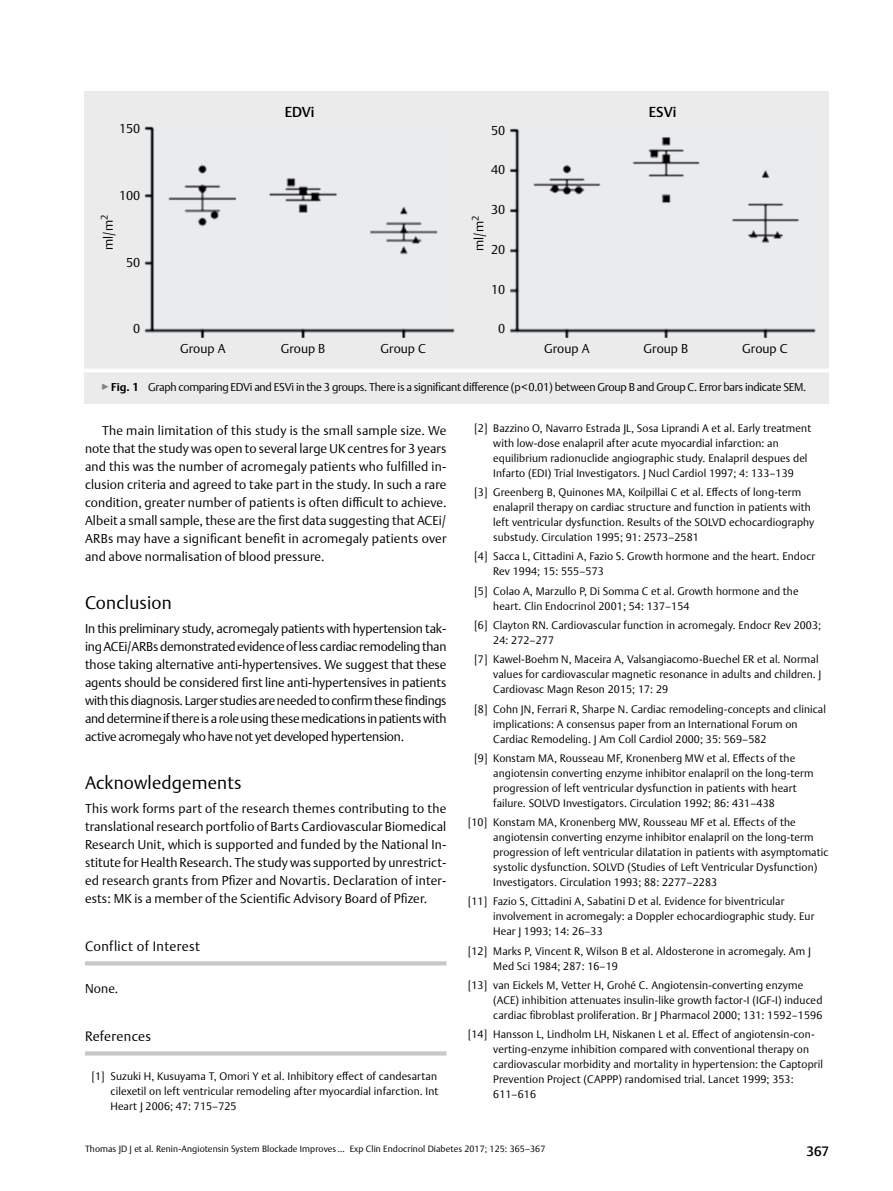
<style>
.page{position:relative;width:893px;height:1191px;background:#fff}
.page>*{position:absolute;margin:0;border:0;box-sizing:border-box;transform-origin:0 0}
.t1{font:300 18px "Thieme Argo 2011";letter-spacing:.01em;color:#000}
.t2{font:500 14.25px "Thieme Argo 2011";letter-spacing:.005em;color:#000}
.t3{font:300 13.5px "Thieme Argo 2011";letter-spacing:.025em;color:#000}
.t4{font:500 13.5px "Thieme Argo 2011";color:#000}
.t5{font:300 12.75px/18px "Thieme Argo 2011";color:#000;text-align:justify}
.t6{font:300 11.25px "Thieme Argo 2011";letter-spacing:-.025em;color:#000}
.t7{font:300 10.8px/15px "Thieme Argo 2011";letter-spacing:.01em;color:#000}
.t8{font:300 9px "Thieme Argo 2011";letter-spacing:.01em;color:#000}
.s1{color:#808285}
.s2{font-weight:700}
</style>
<div class="page">
<svg style="left:85px;top:961px;width:361px;height:4px"></svg>
<svg style="left:85px;top:1051px;width:361px;height:4px"></svg>
<div style="left:84px;top:92px;width:744px;height:277px;background:#ebebec"></div>
<img style="left:145px;top:127px;width:309px;height:211px">
<img style="left:509px;top:128px;width:307px;height:210px">
<div style="left:84px;top:369px;width:745px;height:34px;background:#ebebec"></div>
<hr style="left:84px;top:369px;width:745px;height:3px;background:#fff">
<h2 class="t2" style="left:285px;top:102px;width:31px">EDVi</h2>
<h2 class="t2" style="left:649px;top:102px;width:29px">ESVi</h2>
<p class="t5" style="left:119px;top:120px;width:23px">150</p>
<p class="t5" style="left:491px;top:121px;width:16px">50</p>
<p class="t5" style="left:491px;top:161px;width:16px">40</p>
<p class="t5" style="left:491px;top:200px;width:16px">30</p>
<p class="t5" style="left:491px;top:240px;width:16px">20</p>
<p class="t5" style="left:491px;top:280px;width:16px">10</p>
<p class="t5" style="left:498px;top:320px;width:9px">0</p>
<p class="t5" style="left:119px;top:186px;width:23px">100</p>
<p class="t5" style="left:99px;top:250px;width:37px;rotate:-90deg">ml/m<sup>2</sup></p>
<p class="t5" style="left:470px;top:251px;width:37px;rotate:-90deg">ml/m<sup>2</sup></p>
<p class="t5" style="left:126px;top:253px;width:16px">50</p>
<p class="t5" style="left:133px;top:320px;width:9px">0</p>
<p class="t5" style="left:381px;top:339px;width:47px">Group C</p>
<p class="t5" style="left:544px;top:339px;width:47px">Group A</p>
<p class="t5" style="left:644px;top:339px;width:46px">Group B</p>
<p class="t5" style="left:742px;top:339px;width:47px">Group C</p>
<p class="t6" style="left:101px;top:379px;width:706px"><span class="s1">▶</span><span class="s2">Fig. 1</span> Graph comparing EDVi and ESVi in the 3 groups. There is a significant difference (p&lt;0.01) between Group B and Group C. Error bars indicate SEM.</p>
<p class="t5" style="left:180px;top:339px;width:47px">Group A</p>
<p class="t5" style="left:281px;top:339px;width:46px">Group B</p>
<p class="t5" style="left:85px;top:421px;width:363px;text-indent:17px">The main limitation of this study is the small sample size. We note that the study was open to several large UK centres for 3 years and this was the number of acromegaly patients who fulfilled in&shy;clusion criteria and agreed to take part in the study. In such a rare condition, greater number of patients is often difficult to achieve.<br>Albeit a small sample, these are the first data suggesting that ACEi/ ARBs may have a significant benefit in acromegaly patients over and above normalisation of blood pressure.</p>
<h1 class="t1" style="left:85px;top:590px;width:88px">Conclusion</h1>
<p class="t5" style="left:85px;top:619px;width:363px">In this preliminary study, acromegaly patients with hypertension tak&shy;ing ACEi/ARBs demonstrated evidence of less cardiac remodeling than those taking alternative anti-hypertensives. We suggest that these agents should be considered first line anti-hypertensives in patients with this diagnosis. Larger studies are needed to confirm these findings and determine if there is a role using these medications in patients with active acromegaly who have not yet developed hypertension.</p>
<h1 class="t1" style="left:85px;top:770px;width:158px">Acknowledgements</h1>
<p class="t5" style="left:85px;top:799px;width:363px">This work forms part of the research themes contributing to the translational research portfolio of Barts Cardiovascular Biomedical Research Unit, which is supported and funded by the National In&shy;stitute for Health Research. The study was supported by unrestrict&shy;ed research grants from Pfizer and Novartis. Declaration of inter&shy;ests: MK is a member of the Scientific Advisory Board of Pfizer.</p>
<p class="t3" style="left:85px;top:937px;width:116px">Conflict of Interest</p>
<p class="t5" style="left:85px;top:979px;width:35px">None.</p>
<p class="t3" style="left:85px;top:1027px;width:68px">References</p>
<p class="t7" style="left:111px;top:1068px;width:329px;text-align:justify;text-indent:-19px">[1] Suzuki H, Kusuyama T, Omori Y et al. Inhibitory effect of candesartan cilexetil on left ventricular remodeling after myocardial infarction. Int Heart J 2006; 47: 715–725</p>
<p class="t7" style="left:493px;top:420px;width:319px;text-indent:-19px">[2] Bazzino O, Navarro Estrada JL, Sosa Liprandi A et al. Early treatment with low-dose enalapril after acute myocardial infarction: an equilibrium radionuclide angiographic study. Enalapril despues del Infarto (EDI) Trial Investigators. J Nucl Cardiol 1997; 4: 133–139</p>
<p class="t7" style="left:493px;top:484px;width:323px;text-indent:-19px">[3] Greenberg B, Quinones MA, Koilpillai C et al. Effects of long-term enalapril therapy on cardiac structure and function in patients with left ventricular dysfunction. Results of the SOLVD echocardiography substudy. Circulation 1995; 91: 2573–2581</p>
<p class="t7" style="left:493px;top:549px;width:323px;text-indent:-19px">[4] Sacca L, Cittadini A, Fazio S. Growth hormone and the heart. Endocr<br>Rev 1994; 15: 555–573</p>
<p class="t7" style="left:493px;top:583px;width:307px;text-indent:-19px">[5] Colao A, Marzullo P, Di Somma C et al. Growth hormone and the heart. Clin Endocrinol 2001; 54: 137–154</p>
<p class="t7" style="left:493px;top:617px;width:329px;text-indent:-19px">[6] Clayton RN. Cardiovascular function in acromegaly. Endocr Rev 2003;<br>24: 272–277</p>
<p class="t7" style="left:493px;top:651px;width:330px;text-indent:-19px">[7] Kawel-Boehm N, Maceira A, Valsangiacomo-Buechel ER et al. Normal values for cardiovascular magnetic resonance in adults and children. J<br>Cardiovasc Magn Reson 2015; 17: 29</p>
<p class="t7" style="left:493px;top:701px;width:334px;text-indent:-19px">[8] Cohn JN, Ferrari R, Sharpe N. Cardiac remodeling-concepts and clinical implications: A consensus paper from an International Forum on<br>Cardiac Remodeling. J Am Coll Cardiol 2000; 35: 569–582</p>
<p class="t7" style="left:493px;top:750px;width:322px;text-indent:-19px">[9] Konstam MA, Rousseau MF, Kronenberg MW et al. Effects of the angiotensin converting enzyme inhibitor enalapril on the long-term progression of left ventricular dysfunction in patients with heart failure. SOLVD Investigators. Circulation 1992; 86: 431–438</p>
<p class="t7" style="left:493px;top:814px;width:337px;text-indent:-26px">[10] Konstam MA, Kronenberg MW, Rousseau MF et al. Effects of the angiotensin converting enzyme inhibitor enalapril on the long-term progression of left ventricular dilatation in patients with asymptomatic systolic dysfunction. SOLVD (Studies of Left Ventricular Dysfunction)<br>Investigators. Circulation 1993; 88: 2277–2283</p>
<p class="t7" style="left:493px;top:893px;width:323px;text-indent:-26px">[11] Fazio S, Cittadini A, Sabatini D et al. Evidence for biventricular involvement in acromegaly: a Doppler echocardiographic study. Eur<br>Hear J 1993; 14: 26–33</p>
<p class="t7" style="left:493px;top:943px;width:319px;text-indent:-26px">[12] Marks P, Vincent R, Wilson B et al. Aldosterone in acromegaly. Am J<br>Med Sci 1984; 287: 16–19</p>
<p class="t7" style="left:493px;top:977px;width:331px;text-indent:-26px">[13] van Eickels M, Vetter H, Grohé C. Angiotensin-converting enzyme (ACE) inhibition attenuates insulin-like growth factor-I (IGF-I) induced cardiac fibroblast proliferation. Br J Pharmacol 2000; 131: 1592–1596</p>
<p class="t7" style="left:493px;top:1026px;width:331px;text-indent:-26px">[14] Hansson L, Lindholm LH, Niskanen L et al. Effect of angiotensin-con&shy;verting-enzyme inhibition compared with conventional therapy on cardiovascular morbidity and mortality in hypertension: the Captopril Prevention Project (CAPPP) randomised trial. Lancet 1999; 353:<br>611–616</p>
<p class="t8" style="left:85px;top:1143px;width:462px">Thomas JD J et al. Renin-Angiotensin System Blockade Improves … Exp Clin Endocrinol Diabetes 2017; 125: 365–367</p>
<p class="t4" style="left:806px;top:1142px;width:24px">367</p>
</div>
